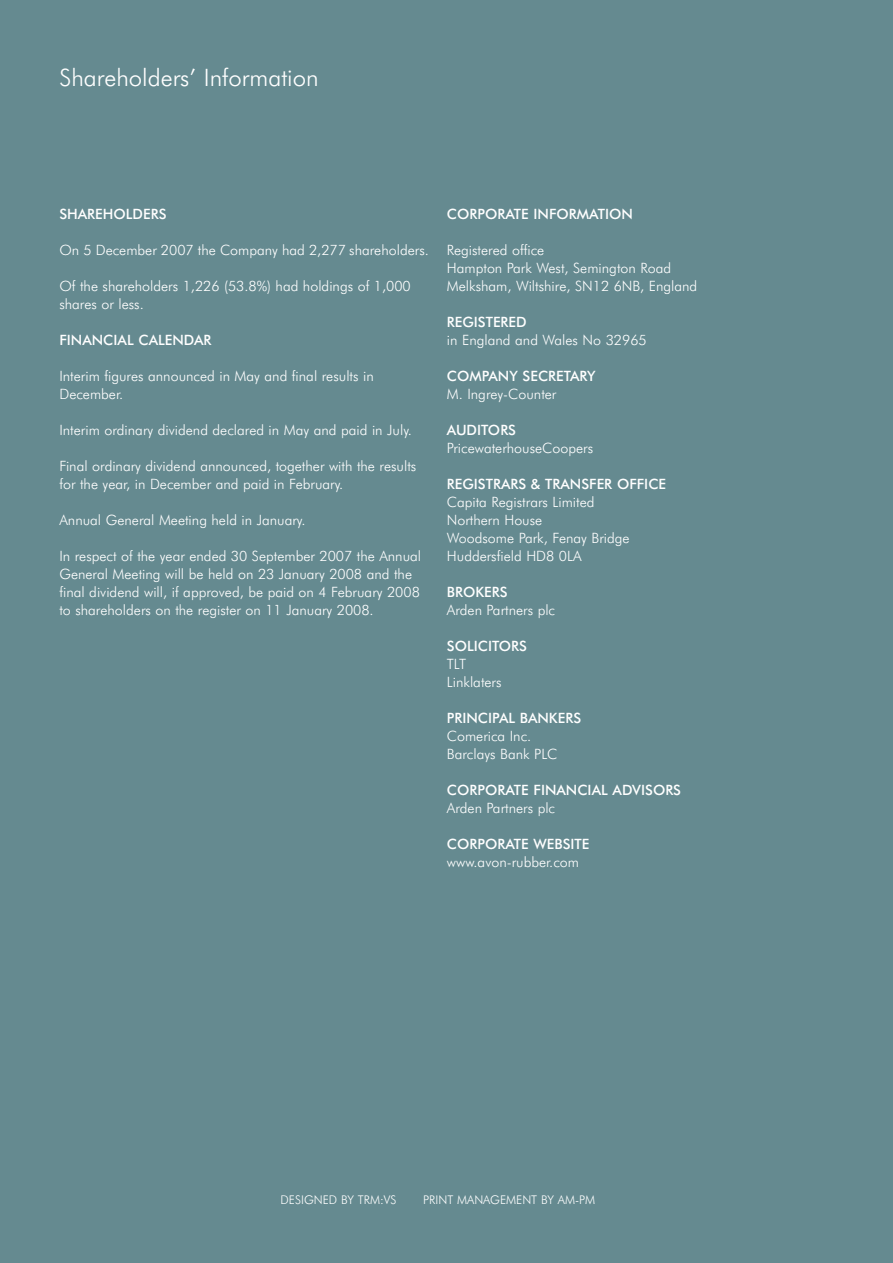
<style>
.page{position:relative;width:893px;height:1263px;background:#658a90}
.page>*{position:absolute;margin:0;border:0;box-sizing:border-box;transform-origin:0 0}
.t1{font:300 24px "Futura BT";color:#fff}
.t2{font:300 14.25px/18px "Futura BT";color:#fff}
.t3{font:500 14.25px "Futura BT";color:#fff}
.t4{font:300 12px "Futura BT";color:#fff}
</style>
<div class="page">
<h1 class="t1" style="left:59px;top:68px;width:261px">Shareholders’ Information</h1>
<p class="t3" style="left:59px;top:208px;width:109px">SHAREHOLDERS</p>
<p class="t2" style="left:59px;top:242px;width:371px">On 5 December 2007 the Company had 2,277 shareholders.</p>
<p class="t2" style="left:59px;top:278px;width:353px">Of the shareholders 1,226 (53.8%) had holdings of 1,000 shares or less.</p>
<p class="t3" style="left:59px;top:334px;width:154px">FINANCIAL CALENDAR</p>
<p class="t2" style="left:59px;top:368px;width:316px">Interim figures announced in May and final results in<br>December.</p>
<p class="t2" style="left:59px;top:422px;width:354px">Interim ordinary dividend declared in May and paid in July.</p>
<p class="t2" style="left:59px;top:458px;width:358px">Final ordinary dividend announced, together with the results for the year, in December and paid in February.</p>
<p class="t2" style="left:59px;top:512px;width:248px">Annual General Meeting held in January.</p>
<p class="t2" style="left:59px;top:548px;width:363px">In respect of the year ended 30 September 2007 the Annual General Meeting will be held on 23 January 2008 and the final dividend will, if approved, be paid on 4 February 2008 to shareholders on the register on 11 January 2008.</p>
<p class="t3" style="left:447px;top:208px;width:188px">CORPORATE INFORMATION</p>
<p class="t2" style="left:447px;top:242px;width:252px">Registered office<br>Hampton Park West, Semington Road<br>Melksham, Wiltshire, SN12 6NB, England</p>
<p class="t3" style="left:447px;top:316px;width:81px">REGISTERED</p>
<p class="t2" style="left:447px;top:332px;width:201px">in England and Wales No 32965</p>
<p class="t3" style="left:447px;top:370px;width:150px">COMPANY SECRETARY</p>
<p class="t2" style="left:447px;top:386px;width:111px">M. Ingrey-Counter</p>
<p class="t3" style="left:447px;top:424px;width:71px">AUDITORS</p>
<p class="t2" style="left:447px;top:440px;width:148px">PricewaterhouseCoopers</p>
<p class="t3" style="left:447px;top:478px;width:221px">REGISTRARS &amp; TRANSFER OFFICE</p>
<p class="t2" style="left:447px;top:494px;width:184px">Capita Registrars Limited<br>Northern House<br>Woodsome Park, Fenay Bridge<br>Huddersfield HD8 0LA</p>
<p class="t3" style="left:447px;top:586px;width:62px">BROKERS</p>
<p class="t2" style="left:447px;top:602px;width:110px">Arden Partners plc</p>
<p class="t3" style="left:447px;top:640px;width:82px">SOLICITORS</p>
<p class="t2" style="left:447px;top:656px;width:56px">TLT<br>Linklaters</p>
<p class="t3" style="left:447px;top:712px;width:136px">PRINCIPAL BANKERS</p>
<p class="t2" style="left:447px;top:728px;width:112px">Comerica Inc.<br>Barclays Bank PLC</p>
<p class="t3" style="left:447px;top:784px;width:236px">CORPORATE FINANCIAL ADVISORS</p>
<p class="t2" style="left:447px;top:800px;width:110px">Arden Partners plc</p>
<p class="t3" style="left:447px;top:838px;width:144px">CORPORATE WEBSITE</p>
<p class="t2" style="left:447px;top:854px;width:134px">www.avon-rubber.com</p>
<p class="t4" style="left:281px;top:1195px;width:117px">DESIGNED BY TRM:VS</p>
<p class="t4" style="left:423px;top:1195px;width:174px">PRINT MANAGEMENT BY AM-PM</p>
</div>
